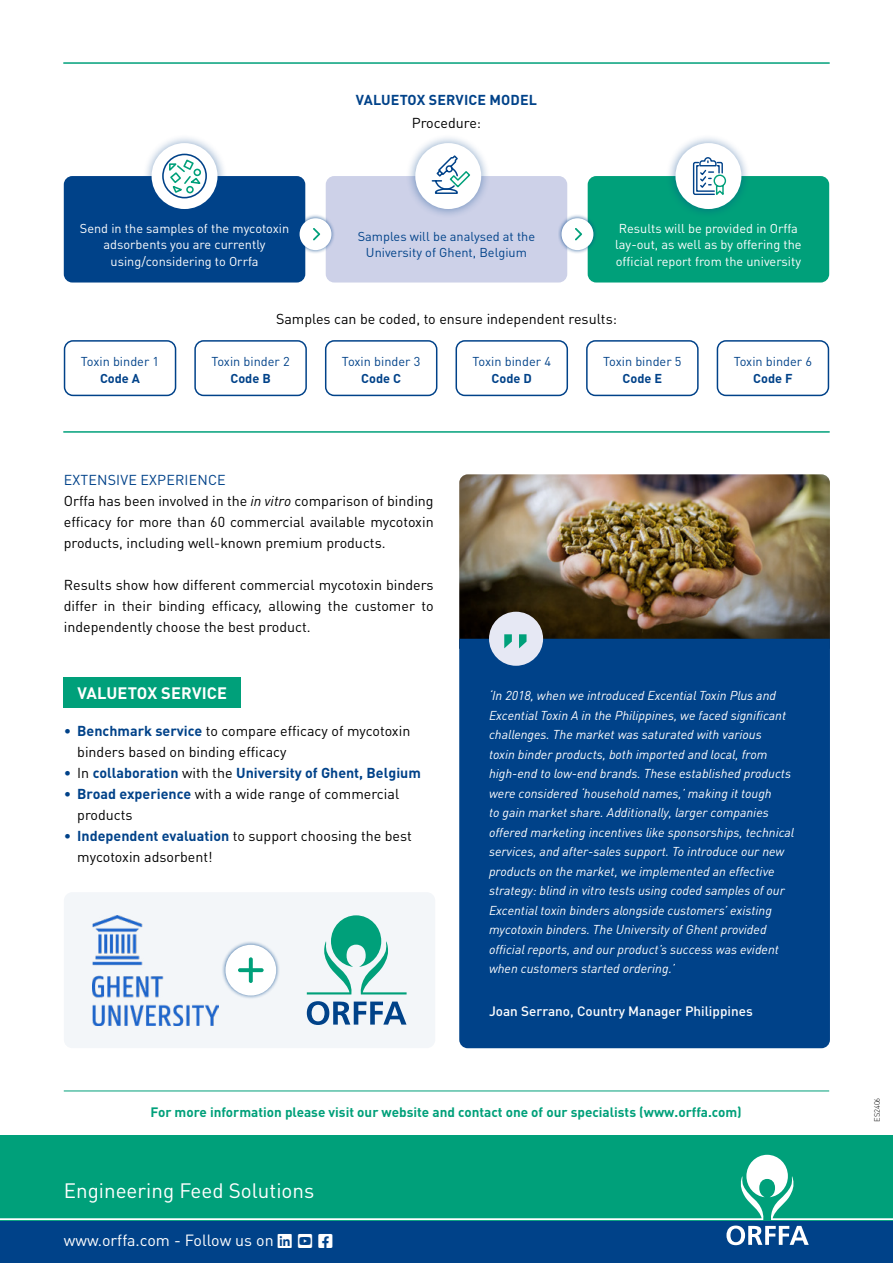
<style>
.page{position:relative;width:893px;height:1263px;background:#fff}
.page>*{position:absolute;margin:0;border:0;box-sizing:border-box;transform-origin:0 0}
.t1{font:20.55px "DINOT";color:#fff}
.t2{font:700 16.35px "DINOT";letter-spacing:.01em;color:#fff}
.t3{font:16.05px "DINOT";color:#fff}
.t4{font:14.25px/21px "DINOT";color:#000}
.t5{font:700 14.25px "DINOT";color:#004289}
.t6{font:700 13.5px "DINOT";color:#00a07a}
.t7{font:500 13.5px "DINOT";color:#fff}
.t8{font:italic 12.75px/19.5px "DINOT";color:#fff}
.t9{font:12.75px/16.5px "DINOT";color:#fff;text-align:center}
.t10{font:12.75px/16.5px "DINOT";color:#004289;text-align:center}
.t11{font:700 12.75px "DINOT";color:#004289}
.t12{font:300 7.65px "DINOT";letter-spacing:-.02em;color:#000}
.s1{color:#004289}
.s2{font-style:italic}
.s3{font-weight:700;color:#004289}
.s4{font-weight:400}
.s5{font-weight:400;color:#000}
</style>
<div class="page">
<div style="left:64px;top:892px;width:371px;height:156px;background:#f3f6f9;border-radius:9px"></div>
<img style="left:459px;top:474px;width:371px;height:165px">
<div style="left:459px;top:639px;width:371px;height:409px;background:#004289"></div>
<div style="left:489px;top:612px;width:54px;height:54px;background:#e6e8f4;border-radius:50%"></div>
<svg style="left:504px;top:634px;width:22px;height:14px"></svg>
<div style="left:0;top:1220px;width:893px;height:43px;background:#004289"></div>
<div style="left:0;top:1135px;width:893px;height:85px;background:#00a07a"></div>
<div style="left:64px;top:176px;width:241px;height:106px;background:#004289;border-radius:9px"></div>
<div style="left:326px;top:176px;width:241px;height:106px;background:#cdd1e8;border-radius:9px"></div>
<div style="left:588px;top:176px;width:241px;height:106px;background:#00a07a;border-radius:9px"></div>
<div style="left:64px;top:340px;width:112px;height:56px;border:2px solid #004289;border-radius:9px"></div>
<div style="left:194px;top:340px;width:113px;height:56px;border:2px solid #004289;border-radius:9px"></div>
<div style="left:325px;top:340px;width:112px;height:56px;border:2px solid #004289;border-radius:9px"></div>
<div style="left:455px;top:340px;width:113px;height:56px;border:2px solid #004289;border-radius:9px"></div>
<div style="left:586px;top:340px;width:113px;height:56px;border:2px solid #004289;border-radius:9px"></div>
<div style="left:717px;top:340px;width:112px;height:56px;border:2px solid #004289;border-radius:9px"></div>
<div style="left:296px;top:214px;width:39px;height:40px;background:#004289;opacity:.75"></div>
<div style="left:300px;top:218px;width:31px;height:32px;background:#fff;border-radius:50%"></div>
<svg style="left:313px;top:228px;width:7px;height:12px"></svg>
<div style="left:558px;top:214px;width:39px;height:40px;background:#004289;opacity:.75"></div>
<div style="left:561px;top:218px;width:32px;height:32px;background:#fff;border-radius:50%"></div>
<svg style="left:575px;top:228px;width:7px;height:12px"></svg>
<hr style="left:64px;top:431px;width:765px;height:2px;background:#00a07a">
<hr style="left:64px;top:62px;width:765px;height:2px;background:#00a07a">
<hr style="left:64px;top:1090px;width:765px;height:1px;background:#00a07a">
<div style="left:64px;top:677px;width:177px;height:31px;background:#00a07a"></div>
<img style="left:92px;top:915px;width:127px;height:110px">
<svg style="left:307px;top:1001px;width:100px;height:24px"></svg>
<svg style="left:307px;top:915px;width:100px;height:79px"></svg>
<div style="left:222px;top:941px;width:58px;height:58px;background:#004289;opacity:.75"></div>
<div style="left:225px;top:945px;width:51px;height:50px;background:#fff;border-radius:50%"></div>
<svg style="left:238px;top:957px;width:26px;height:26px"></svg>
<div style="left:406px;top:133px;width:85px;height:86px;background:#004289;opacity:.5"></div>
<div style="left:415px;top:143px;width:66px;height:66px;background:#fff;border-radius:50%"></div>
<div style="left:142px;top:133px;width:85px;height:86px;background:#004289;opacity:.5"></div>
<div style="left:152px;top:143px;width:65px;height:66px;background:#fff;border-radius:50%"></div>
<div style="left:666px;top:133px;width:85px;height:86px;background:#004289;opacity:.5"></div>
<div style="left:675px;top:143px;width:66px;height:66px;background:#fff;border-radius:50%"></div>
<svg style="left:692px;top:157px;width:35px;height:38px"></svg>
<svg style="left:431px;top:155px;width:39px;height:39px"></svg>
<div style="left:162px;top:154px;width:45px;height:44px;border:2px solid #004289;border-radius:50%"></div>
<svg style="left:168px;top:158px;width:34px;height:36px"></svg>
<svg style="left:0;top:1155px;width:893px;height:91px"></svg>
<p class="t5" style="left:356px;top:90px;width:183px">VALUETOX SERVICE MODEL</p>
<p class="t9" style="left:80px;top:219px;width:211px">Send in the samples of the mycotoxin adsorbents you are currently using/considering to Orrfa</p>
<p class="t4" style="left:412px;top:112px;width:71px">Procedure:</p>
<p class="t10" style="left:358px;top:227px;width:179px">Samples will be analysed at the<br>University of Ghent, Belgium</p>
<p class="t9" style="left:615px;top:219px;width:188px;text-align:left">Results will be provided in Orffa lay-out, as well as by offering the official report from the university</p>
<p class="t4" style="left:276px;top:308px;width:342px">Samples can be coded, to ensure independent results:</p>
<p class="t10" style="left:81px;top:353px;width:80px">Toxin binder 1</p>
<p class="t11" style="left:100px;top:369px;width:42px">Code A</p>
<p class="t10" style="left:211px;top:353px;width:80px">Toxin binder 2</p>
<p class="t11" style="left:230px;top:369px;width:42px">Code B</p>
<p class="t10" style="left:342px;top:353px;width:80px">Toxin binder 3</p>
<p class="t11" style="left:361px;top:369px;width:41px">Code C</p>
<p class="t10" style="left:473px;top:353px;width:80px">Toxin binder 4</p>
<p class="t11" style="left:492px;top:369px;width:42px">Code D</p>
<p class="t10" style="left:603px;top:353px;width:80px">Toxin binder 5</p>
<p class="t11" style="left:622px;top:369px;width:41px">Code E</p>
<p class="t10" style="left:734px;top:353px;width:80px">Toxin binder 6</p>
<p class="t11" style="left:753px;top:369px;width:41px">Code F</p>
<p class="t4" style="left:64px;top:469px;width:371px"><span class="s1">EXTENSIVE EXPERIENCE<br></span>Orffa has been involved in the <span class="s2">in vitro</span> comparison of binding efficacy for more than 60 commercial available mycotoxin products, including well-known premium products.</p>
<p class="t4" style="left:64px;top:574px;width:371px;text-align:justify">Results show how different commercial mycotoxin binders differ in their binding efficacy, allowing the customer to independently choose the best product.</p>
<p class="t2" style="left:77px;top:682px;width:151px">VALUETOX SERVICE</p>
<p class="t4" style="left:77px;top:720px;width:335px;text-indent:-13px"><span class="s1">•</span> <span class="s3">Benchmark service</span> to compare efficacy of mycotoxin binders based on binding efficacy</p>
<p class="t5" style="left:64px;top:763px;width:359px"><span class="s4">•</span> <span class="s5">In</span> collaboration <span class="s5">with the</span> University of Ghent, Belgium</p>
<p class="t4" style="left:77px;top:783px;width:323px;text-indent:-13px"><span class="s1">•</span> <span class="s3">Broad experience</span> with a wide range of commercial products</p>
<p class="t4" style="left:77px;top:825px;width:336px;text-indent:-13px"><span class="s1">•</span> <span class="s3">Independent evaluation</span> to support choosing the best mycotoxin adsorbent!</p>
<p class="t8" style="left:489px;top:685px;width:307px">‘In 2018, when we introduced Excential Toxin Plus and Excential Toxin A in the Philippines, we faced significant challenges. The market was saturated with various<br>toxin binder products, both imported and local, from high-end to low-end brands. These established products were considered ‘household names,’ making it tough<br>to gain market share. Additionally, larger companies offered marketing incentives like sponsorships, technical services, and after-sales support. To introduce our new products on the market, we implemented an effective strategy: blind in vitro tests using coded samples of our Excential toxin binders alongside customers’ existing mycotoxin binders. The University of Ghent provided official reports, and our product’s success was evident when customers started ordering.’</p>
<p class="t7" style="left:489px;top:1002px;width:265px">Joan Serrano, Country Manager Philippines</p>
<p class="t6" style="left:150px;top:1103px;width:593px">For more information please visit our website and contact one of our specialists (www.orffa.com)</p>
<h1 class="t1" style="left:64px;top:1176px;width:252px">Engineering Feed Solutions</h1>
<p class="t3" style="left:64px;top:1229px;width:211px">www.orffa.com - Follow us on</p>
<p class="t12" style="left:872px;top:1122px;width:26px;rotate:-90deg">ES2406</p>
</div>
